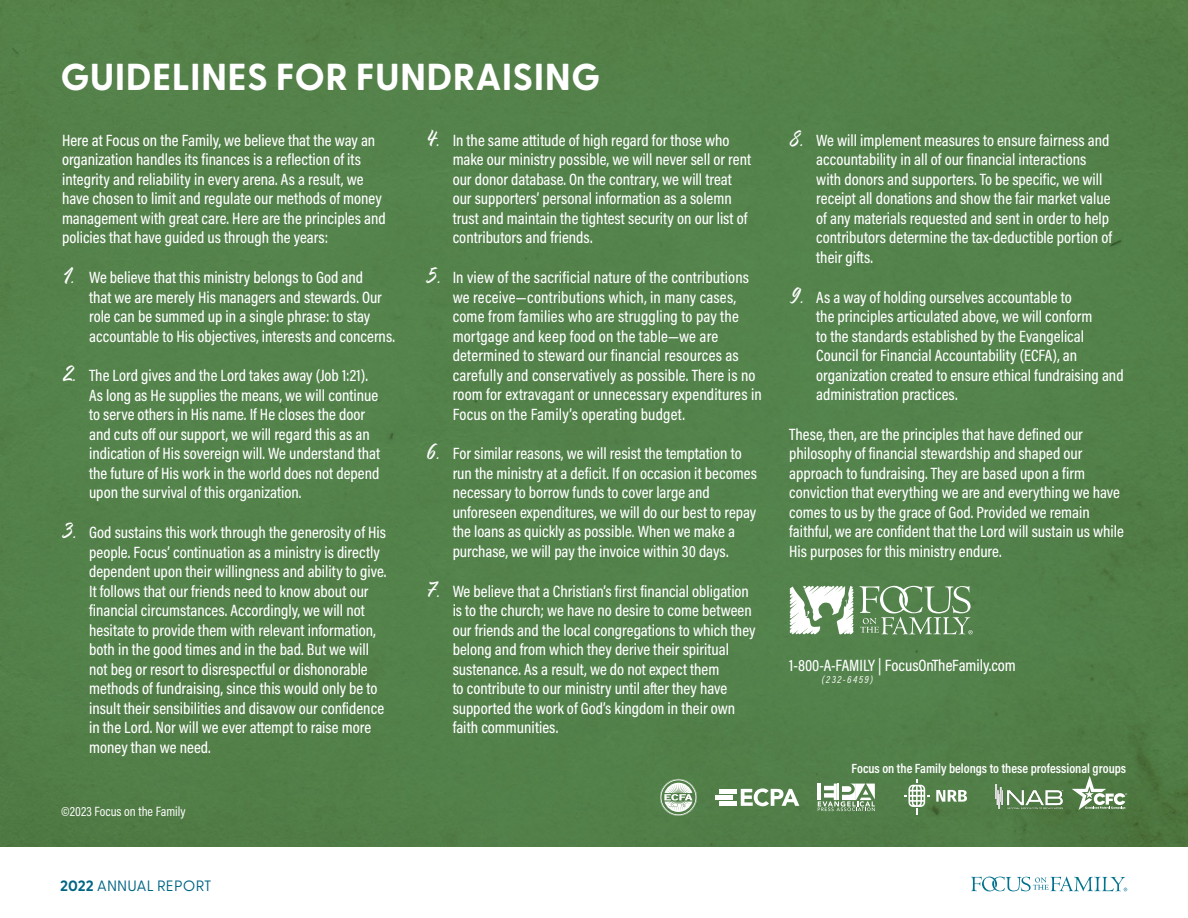
<style>
.page{position:relative;width:1188px;height:918px;background:#fff}
.page>*{position:absolute;margin:0;border:0;box-sizing:border-box;transform-origin:0 0}
.t1{font:700 37.5px "Greycliff CF";letter-spacing:.01em;color:#fff}
.t2{font:500 16.5px/19.5px "Acumin Pro Cond";color:#fff}
.t3{font:15px "Greycliff CF";letter-spacing:.01em;color:#006585}
.t4{font:13.5px "Acumin Pro Cond";color:#fff}
.t5{font:600 13.35px "Acumin Pro Cond";color:#fff}
.t6{font:italic 10.5px "Acumin Pro Cond";letter-spacing:.135em;color:#fff}
.s1{font-family:"Hot Salsa";font-weight:400;font-size:21px}
.s2{font-weight:700}
</style>
<div class="page">
<div style="left:0;top:0;width:1188px;height:847px;background:#53814a"></div>
<svg style="left:789px;top:586px;width:65px;height:49px"></svg>
<svg style="left:860px;top:586px;width:113px;height:48px;background:#769b70"></svg>
<svg style="left:660px;top:779px;width:37px;height:37px"></svg>
<svg style="left:818px;top:784px;width:57px;height:27px"></svg>
<svg style="left:741px;top:788px;width:58px;height:18px"></svg>
<div style="left:720px;top:801px;width:17px;height:5px;background:#fff"></div>
<hr style="left:720px;top:789px;width:17px;height:4px;background:#fff">
<div style="left:715px;top:795px;width:17px;height:5px;background:#fff"></div>
<svg style="left:936px;top:790px;width:31px;height:12px"></svg>
<svg style="left:904px;top:780px;width:26px;height:35px"></svg>
<img style="left:996px;top:784px;width:70px;height:25px">
<svg style="left:1072px;top:776px;width:55px;height:34px"></svg>
<svg style="left:971px;top:877px;width:156px;height:14px"></svg>
<h1 class="t1" style="left:60px;top:49px;width:541px">GUIDELINES FOR FUNDRAISING</h1>
<p class="t2" style="left:62px;top:130px;width:325px">Here at Focus on the Family, we believe that the way an organization handles its finances is a reflection of its integrity and reliability in every arena. As a result, we have chosen to limit and regulate our methods of money management with great care. Here are the principles and policies that have guided us through the years:</p>
<p class="t2" style="left:89px;top:267px;width:307px;text-indent:-27px"><span class="s1">1.</span> We believe that this ministry belongs to God and<br>that we are merely His managers and stewards. Our role can be summed up in a single phrase: to stay accountable to His objectives, interests and concerns.</p>
<p class="t2" style="left:89px;top:366px;width:292px;text-indent:-27px"><span class="s1">2.</span> The Lord gives and the Lord takes away (Job 1:21).<br>As long as He supplies the means, we will continue to serve others in His name. If He closes the door and cuts off our support, we will regard this as an indication of His sovereign will. We understand that the future of His work in the world does not depend upon the survival of this organization.</p>
<p class="t2" style="left:89px;top:522px;width:299px;text-indent:-27px"><span class="s1">3.</span> God sustains this work through the generosity of His people. Focus’ continuation as a ministry is directly dependent upon their willingness and ability to give.<br>It follows that our friends need to know about our financial circumstances. Accordingly, we will not hesitate to provide them with relevant information, both in the good times and in the bad. But we will not beg or resort to disrespectful or dishonorable methods of fundraising, since this would only be to insult their sensibilities and disavow our confidence in the Lord. Nor will we ever attempt to raise more money than we need.</p>
<p class="t4" style="left:61px;top:803px;width:126px">©2023 Focus on the Family</p>
<p class="t3" style="left:61px;top:875px;width:153px"><span class="s2">2022</span> ANNUAL REPORT</p>
<p class="t2" style="left:453px;top:130px;width:300px;text-indent:-27px"><span class="s1">4.</span> In the same attitude of high regard for those who make our ministry possible, we will never sell or rent our donor database. On the contrary, we will treat our supporters’ personal information as a solemn trust and maintain the tightest security on our list of contributors and friends.</p>
<p class="t2" style="left:453px;top:267px;width:311px;text-indent:-27px"><span class="s1">5.</span> In view of the sacrificial nature of the contributions we receive—contributions which, in many cases, come from families who are struggling to pay the mortgage and keep food on the table—we are determined to steward our financial resources as carefully and conservatively as possible. There is no room for extravagant or unnecessary expenditures in Focus on the Family’s operating budget.</p>
<p class="t2" style="left:453px;top:444px;width:306px;text-indent:-27px"><span class="s1">6.</span> For similar reasons, we will resist the temptation to run the ministry at a deficit. If on occasion it becomes necessary to borrow funds to cover large and unforeseen expenditures, we will do our best to repay the loans as quickly as possible. When we make a purchase, we will pay the invoice within 30 days.</p>
<p class="t2" style="left:453px;top:581px;width:304px;text-indent:-27px"><span class="s1">7.</span> We believe that a Christian’s first financial obligation is to the church; we have no desire to come between our friends and the local congregations to which they belong and from which they derive their spiritual sustenance. As a result, we do not expect them<br>to contribute to our ministry until after they have supported the work of God’s kingdom in their own faith communities.</p>
<p class="t2" style="left:816px;top:130px;width:297px;text-indent:-27px"><span class="s1">8.</span> We will implement measures to ensure fairness and accountability in all of our financial interactions with donors and supporters. To be specific, we will receipt all donations and show the fair market value of any materials requested and sent in order to help contributors determine the tax-deductible portion of their gifts.</p>
<p class="t2" style="left:816px;top:287px;width:309px;text-indent:-27px"><span class="s1">9.</span> As a way of holding ourselves accountable to<br>the principles articulated above, we will conform<br>to the standards established by the Evangelical Council for Financial Accountability (ECFA), an organization created to ensure ethical fundraising and administration practices.</p>
<p class="t2" style="left:789px;top:424px;width:336px">These, then, are the principles that have defined our philosophy of financial stewardship and shaped our approach to fundraising. They are based upon a firm conviction that everything we are and everything we have comes to us by the grace of God. Provided we remain faithful, we are confident that the Lord will sustain us while His purposes for this ministry endure.</p>
<p class="t2" style="left:789px;top:655px;width:228px">1-800-A-FAMILY | FocusOnTheFamily.com</p>
<p class="t6" style="left:822px;top:673px;width:53px">(232-6459)</p>
<p class="t5" style="left:852px;top:759px;width:276px">Focus on the Family belongs to these professional groups</p>
</div>
